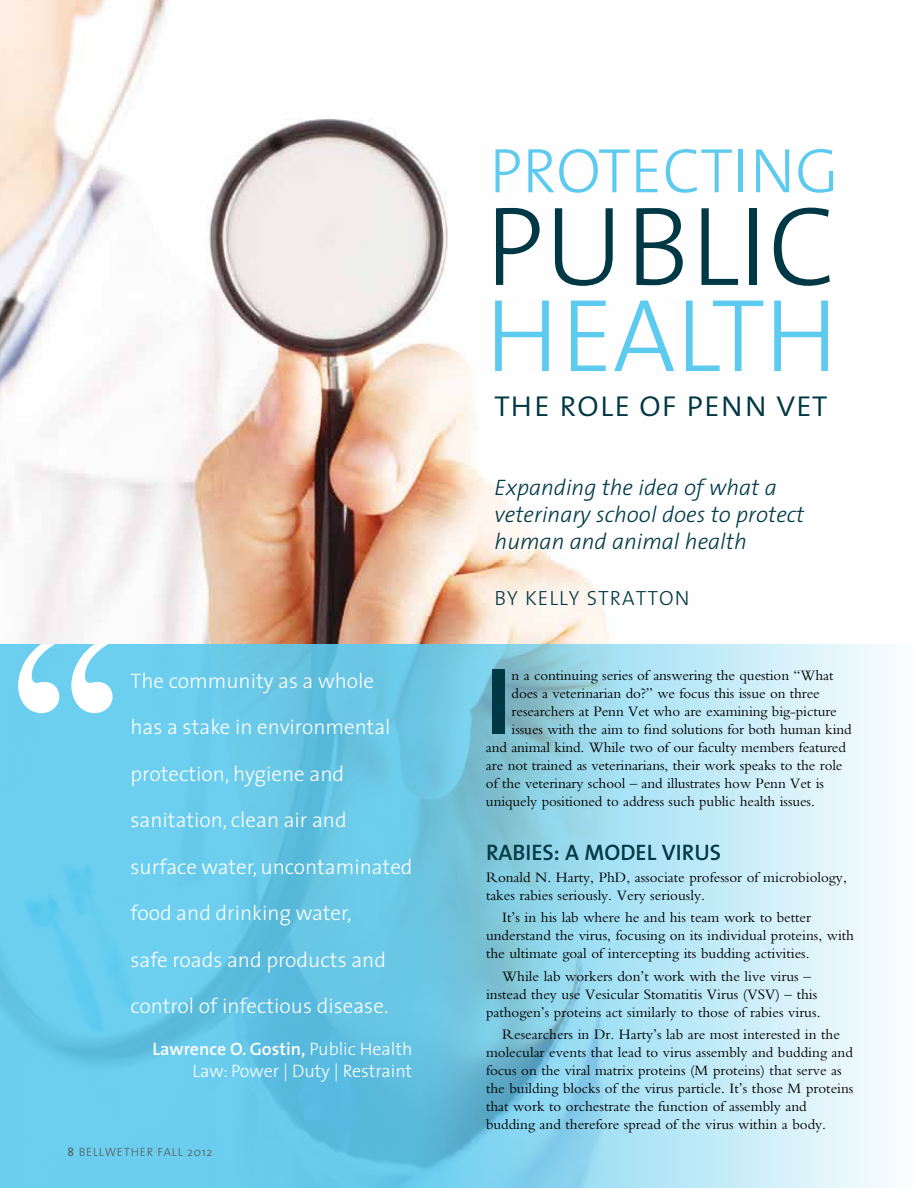
<style>
.page{position:relative;width:918px;height:1188px;background:#fff}
.page>*{position:absolute;margin:0;border:0;box-sizing:border-box;transform-origin:0 0}
.t1{font:332.7px "Bembo";color:#fff}
.t2{font:300 113.55px "The Sans";color:#003846}
.t3{font:300 104.4px "The Sans";color:#5dcbef}
.t4{font:700 94.95px "The Sans";color:#003846}
.t5{font:300 63.45px "The Sans";color:#5dcbef}
.t6{font:37.5px "The Sans Light Caps";letter-spacing:-.01em;color:#003846}
.t7{font:italic 300 22.5px/27px "The Sans";color:#003846}
.t8{font:600 22.5px "The Sans";color:#003846}
.t9{font:300 21px "The Sans";color:#fff}
.t10{font:300 20.7px "The Sans";color:#003846}
.t11{font:300 18px/21.6px "The Sans";color:#fff;text-align:right}
.t12{font:15px/18px "Bembo";color:#000}
.t13{font:300 12px "The Sans";color:#58595b}
.s1{font-weight:600}
.s2{font-weight:400}
</style>
<div class="page">
<img style="left:0;top:0;width:606px;height:617px">
<svg style="left:0;top:644px;width:888px;height:544px;background:#8ad4ec"></svg>
<img style="left:26px;top:617px;width:583px;height:27px">
<p class="t1" style="left:-4px;top:558px;width:141px">‘‘</p>
<p class="t9" style="left:130px;top:663px;width:245px">The community as a whole</p>
<p class="t9" style="left:130px;top:710px;width:262px">has a stake in environmental</p>
<p class="t9" style="left:130px;top:756px;width:215px">protection, hygiene and</p>
<p class="t9" style="left:130px;top:803px;width:218px">sanitation, clean air and</p>
<p class="t9" style="left:130px;top:849px;width:284px">surface water, uncontaminated</p>
<p class="t9" style="left:130px;top:896px;width:223px">food and drinking water,</p>
<p class="t9" style="left:130px;top:942px;width:257px">safe roads and products and</p>
<p class="t9" style="left:130px;top:989px;width:259px">control of infectious disease.</p>
<p class="t11" style="left:152px;top:1038px;width:262px"><span class="s1">Lawrence O. Gostin,</span> Public Health<br>Law: Power | Duty | Restraint</p>
<p class="t13" style="left:68px;top:1142px;width:19px"><span class="s2">8</span> bell</p>
<p class="t13" style="left:105px;top:1142px;width:21px">wether</p>
<p class="t13" style="left:158px;top:1142px;width:8px">fall</p>
<p class="t13" style="left:187px;top:1142px;width:27px">2012</p>
<p class="t5" style="left:489px;top:118px;width:35px">Protecting</p>
<p class="t2" style="left:485px;top:153px;width:57px">Public</p>
<p class="t3" style="left:485px;top:250px;width:129px">Health</p>
<p class="t6" style="left:494px;top:372px;width:335px">the role of penn vet</p>
<p class="t7" style="left:495px;top:473px;width:311px">Expanding the idea of what a veterinary school does to protect human and animal health</p>
<p class="t10" style="left:495px;top:581px;width:55px">By Kelly</p>
<p class="t10" style="left:587px;top:581px;width:26px">Stratton</p>
<p class="t4" style="left:486px;top:622px;width:14px">I</p>
<p class="t12" style="left:512px;top:666px;width:323px">n a continuing series of answering the question “What</p>
<p class="t12" style="left:512px;top:684px;width:310px">does a veterinarian do?” we focus this issue on three</p>
<p class="t12" style="left:512px;top:702px;width:327px">researchers at Penn Vet who are examining big-picture</p>
<p class="t12" style="left:512px;top:720px;width:342px">issues with the aim to find solutions for both human kind</p>
<p class="t12" style="left:486px;top:738px;width:361px">and animal kind. While two of our faculty members featured</p>
<p class="t12" style="left:486px;top:756px;width:358px">are not trained as veterinarians, their work speaks to the role</p>
<p class="t12" style="left:486px;top:774px;width:339px">of the veterinary school – and illustrates how Penn Vet is</p>
<p class="t12" style="left:486px;top:792px;width:330px">uniquely positioned to address such public health issues.</p>
<p class="t8" style="left:486px;top:833px;width:237px">Rabies: A Model Virus</p>
<p class="t12" style="left:486px;top:868px;width:362px">Ronald N. Harty, PhD, associate professor of microbiology, takes rabies seriously. Very seriously.</p>
<p class="t12" style="left:486px;top:908px;width:370px;text-indent:16px">It’s in his lab where he and his team work to better understand the virus, focusing on its individual proteins, with the ultimate goal of intercepting its budding activities.</p>
<p class="t12" style="left:486px;top:967px;width:336px;text-align:center">While lab workers don’t work with the live virus – instead they use Vesicular Stomatitis Virus (VSV) – this pathogen’s proteins act similarly to those of rabies virus.</p>
<p class="t12" style="left:486px;top:1025px;width:369px;text-indent:16px">Researchers in Dr. Harty’s lab are most interested in the molecular events that lead to virus assembly and budding and focus on the viral matrix proteins (M proteins) that serve as the building blocks of the virus particle. It’s those M proteins that work to orchestrate the function of assembly and budding and therefore spread of the virus within a body.</p>
</div>
